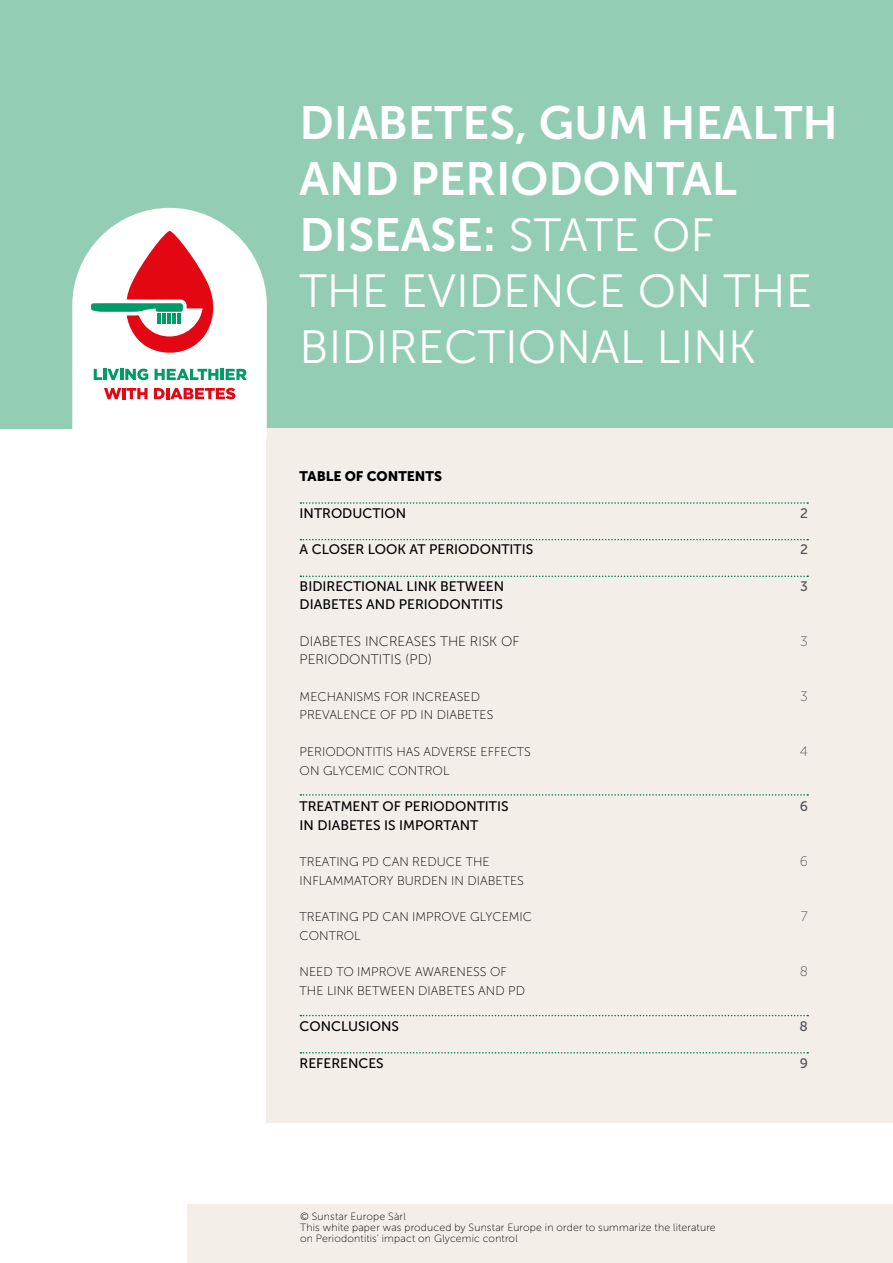
<style>
.page{position:relative;width:893px;height:1263px;background:#fff}
.page>*{position:absolute;margin:0;border:0;box-sizing:border-box;transform-origin:0 0}
.t1{font:46.5px/55.8px "Museo Sans 700";color:#fff}
.t2{font:46.5px/55.8px "Museo Sans 300";color:#fff}
.t3{font:13.8px/18.3px "Museo Sans 500";color:#000}
.t4{font:13.8px/18.3px "Museo Sans 100";color:#000}
.t5{font:13.8px "Museo Sans 900";color:#000}
.t6{font:13.8px "Museo Sans 500";color:#51545b}
.t7{font:13.8px "Museo Sans 100";color:#51545b}
.t8{font:12.6px/18.3px "Museo Sans 100";color:#000}
.t9{font:10.5px/11.2px "Museo Sans 100";letter-spacing:.02em;color:#000}
.s1{font-family:"Museo Sans 300"}
</style>
<div class="page">
<div style="left:187px;top:1204px;width:706px;height:59px;background:#f3eee8"></div>
<div style="left:0;top:0;width:893px;height:428px;background:#93cdb3"></div>
<div style="left:267px;top:428px;width:626px;height:695px;background:#f3eee8"></div>
<svg style="left:300px;top:539px;width:508px;height:1px"></svg>
<svg style="left:300px;top:794px;width:508px;height:2px"></svg>
<svg style="left:300px;top:1015px;width:508px;height:1px"></svg>
<svg style="left:300px;top:1052px;width:508px;height:1px"></svg>
<svg style="left:300px;top:502px;width:508px;height:2px"></svg>
<svg style="left:300px;top:575px;width:508px;height:2px"></svg>
<img style="left:72px;top:208px;width:195px;height:221px">
<svg style="left:87px;top:231px;width:135px;height:122px;background:#e5a6a7"></svg>
<svg style="left:94px;top:369px;width:54px;height:11px"></svg>
<svg style="left:155px;top:369px;width:92px;height:11px"></svg>
<svg style="left:104px;top:388px;width:44px;height:11px"></svg>
<svg style="left:154px;top:388px;width:81px;height:11px"></svg>
<h1 class="t1" style="left:300px;top:95px;width:540px">DIABETES, GUM HEALTH<br>AND PERIODONTAL<br>DISEASE: <span class="s1">STATE OF</span></h1>
<h1 class="t2" style="left:300px;top:263px;width:514px">THE EVIDENCE ON THE<br>BIDIRECTIONAL LINK</h1>
<p class="t5" style="left:300px;top:468px;width:144px">TABLE OF CONTENTS</p>
<p class="t3" style="left:300px;top:504px;width:108px">INTRODUCTION</p>
<p class="t3" style="left:300px;top:540px;width:235px">A CLOSER LOOK AT PERIODONTITIS</p>
<p class="t3" style="left:300px;top:577px;width:206px">BIDIRECTIONAL LINK BETWEEN<br>DIABETES AND PERIODONTITIS</p>
<p class="t4" style="left:300px;top:632px;width:221px">DIABETES INCREASES THE RISK OF<br>PERIODONTITIS (PD)</p>
<p class="t8" style="left:300px;top:688px;width:195px">MECHANISMS FOR INCREASED<br>PREVALENCE OF PD IN DIABETES</p>
<p class="t8" style="left:300px;top:743px;width:233px">PERIODONTITIS HAS ADVERSE EFFECTS<br>ON GLYCEMIC CONTROL</p>
<p class="t3" style="left:300px;top:797px;width:211px">TREATMENT OF PERIODONTITIS<br>IN DIABETES IS IMPORTANT</p>
<p class="t8" style="left:300px;top:853px;width:226px">TREATING PD CAN REDUCE THE<br>INFLAMMATORY BURDEN IN DIABETES</p>
<p class="t8" style="left:300px;top:908px;width:234px">TREATING PD CAN IMPROVE GLYCEMIC<br>CONTROL</p>
<p class="t8" style="left:300px;top:963px;width:227px">NEED TO IMPROVE AWARENESS OF<br>THE LINK BETWEEN DIABETES AND PD</p>
<p class="t3" style="left:300px;top:1017px;width:101px">CONCLUSIONS</p>
<p class="t3" style="left:300px;top:1054px;width:86px">REFERENCES</p>
<p class="t9" style="left:300px;top:1211px;width:417px">© Sunstar Europe Sàrl<br>This white paper was produced by Sunstar Europe in order to summarize the literature on Periodontitis’ impact on Glycemic control</p>
<p class="t6" style="left:800px;top:505px;width:9px">2</p>
<p class="t6" style="left:800px;top:542px;width:9px">2</p>
<p class="t6" style="left:800px;top:579px;width:9px">3</p>
<p class="t7" style="left:800px;top:634px;width:9px">3</p>
<p class="t7" style="left:800px;top:689px;width:9px">3</p>
<p class="t7" style="left:800px;top:744px;width:10px">4</p>
<p class="t6" style="left:800px;top:799px;width:10px">6</p>
<p class="t7" style="left:800px;top:854px;width:10px">6</p>
<p class="t7" style="left:801px;top:909px;width:8px">7</p>
<p class="t7" style="left:800px;top:964px;width:10px">8</p>
<p class="t6" style="left:800px;top:1019px;width:10px">8</p>
<p class="t6" style="left:800px;top:1056px;width:10px">9</p>
</div>
